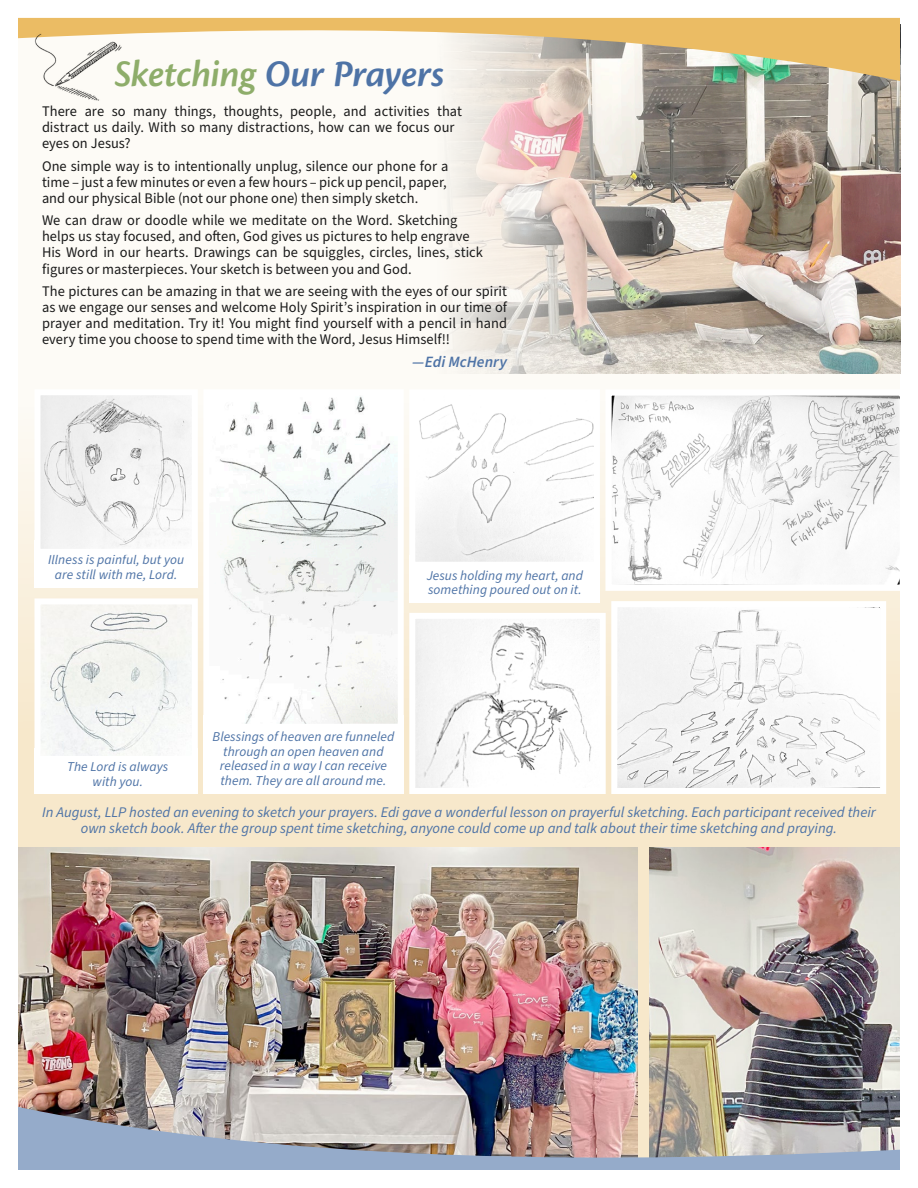
<style>
.page{position:relative;width:918px;height:1188px;background:#fff}
.page>*{position:absolute;margin:0;border:0;box-sizing:border-box;transform-origin:0 0}
.t1{font:italic 600 39px "Cronos Pro";letter-spacing:-.01em;color:#4e73a6}
.t2{font:italic 600 15.75px "Source Sans Pro";letter-spacing:.005em;color:#4e73a6}
.t3{font:14.7px/16.2px "Source Sans Pro";letter-spacing:.005em;color:#1a1a1a}
.t4{font:italic 14.7px/16.2px "Source Sans Pro";color:#4e73a6;text-align:center}
.t5{font:italic 13.5px/14.5px "Source Sans Pro";letter-spacing:.005em;color:#4e73a6;text-align:center}
.s1{color:#8ead6a}
</style>
<div class="page">
<div style="left:18px;top:18px;width:882px;height:1152px;background:#fdfbf6"></div>
<div style="left:18px;top:382px;width:882px;height:784px;background:linear-gradient(to bottom,#fbf6ec,#f5e2bc)"></div>
<img style="left:18px;top:848px;width:619px;height:259px">
<div style="left:409px;top:555px;width:191px;height:48px;background:#fff"></div>
<div style="left:34px;top:540px;width:164px;height:48px;background:#fff"></div>
<div style="left:34px;top:748px;width:164px;height:46px;background:#fff"></div>
<div style="left:203px;top:716px;width:201px;height:78px;background:#fff"></div>
<img style="left:448px;top:81px;width:452px;height:293px">
<svg style="left:608px;top:598px;width:281px;height:199px"></svg>
<svg style="left:32px;top:386px;width:168px;height:172px"></svg>
<svg style="left:32px;top:595px;width:169px;height:170px"></svg>
<svg style="left:406px;top:610px;width:203px;height:187px"></svg>
<svg style="left:200px;top:386px;width:207px;height:347px"></svg>
<svg style="left:406px;top:386px;width:196px;height:185px"></svg>
<svg style="left:602px;top:386px;width:298px;height:208px"></svg>
<img style="left:650px;top:848px;width:250px;height:259px">
<svg style="left:18px;top:17px;width:882px;height:64px"></svg>
<img style="left:18px;top:1107px;width:882px;height:63px">
<img style="left:26px;top:22px;width:102px;height:79px">
<h1 class="t1" style="left:114px;top:51px;width:332px"><span class="s1">Sketching</span> Our Prayers</h1>
<p class="t3" style="left:42px;top:103px;width:422px">There are so many things, thoughts, people, and activities that distract us daily. With so many distractions, how can we focus our eyes on Jesus?</p>
<p class="t3" style="left:42px;top:158px;width:408px;text-align:justify">One simple way is to intentionally unplug, silence our phone for a time – just a few minutes or even a few hours – pick up pencil, paper, and our physical Bible (not our phone one) then simply sketch.</p>
<p class="t3" style="left:42px;top:213px;width:443px">We can draw or doodle while we meditate on the Word. Sketching helps us stay focused, and often, God gives us pictures to help engrave His Word in our hearts. Drawings can be squiggles, circles, lines, stick figures or masterpieces. Your sketch is between you and God.</p>
<p class="t3" style="left:42px;top:283px;width:467px;text-align:justify">The pictures can be amazing in that we are seeing with the eyes of our spirit as we engage our senses and welcome Holy Spirit’s inspiration in our time of prayer and meditation. Try it! You might find yourself with a pencil in hand every time you choose to spend time with the Word, Jesus Himself!!</p>
<p class="t2" style="left:412px;top:351px;width:96px">—Edi McHenry</p>
<p class="t5" style="left:48px;top:553px;width:137px">Illness is painful, but you are still with me, Lord.</p>
<p class="t5" style="left:427px;top:568px;width:158px;text-align:left">Jesus holding my heart, and something poured out on it.</p>
<p class="t5" style="left:213px;top:730px;width:183px">Blessings of heaven are funneled through an open heaven and released in a way I can receive them. They are all around me.</p>
<p class="t4" style="left:42px;top:804px;width:835px">In August, LLP hosted an evening to sketch your prayers. Edi gave a wonderful lesson on prayerful sketching. Each participant received their own sketch book. After the group spent time sketching, anyone could come up and talk about their time sketching and praying.</p>
<p class="t5" style="left:67px;top:760px;width:103px">The Lord is always with you.</p>
</div>
